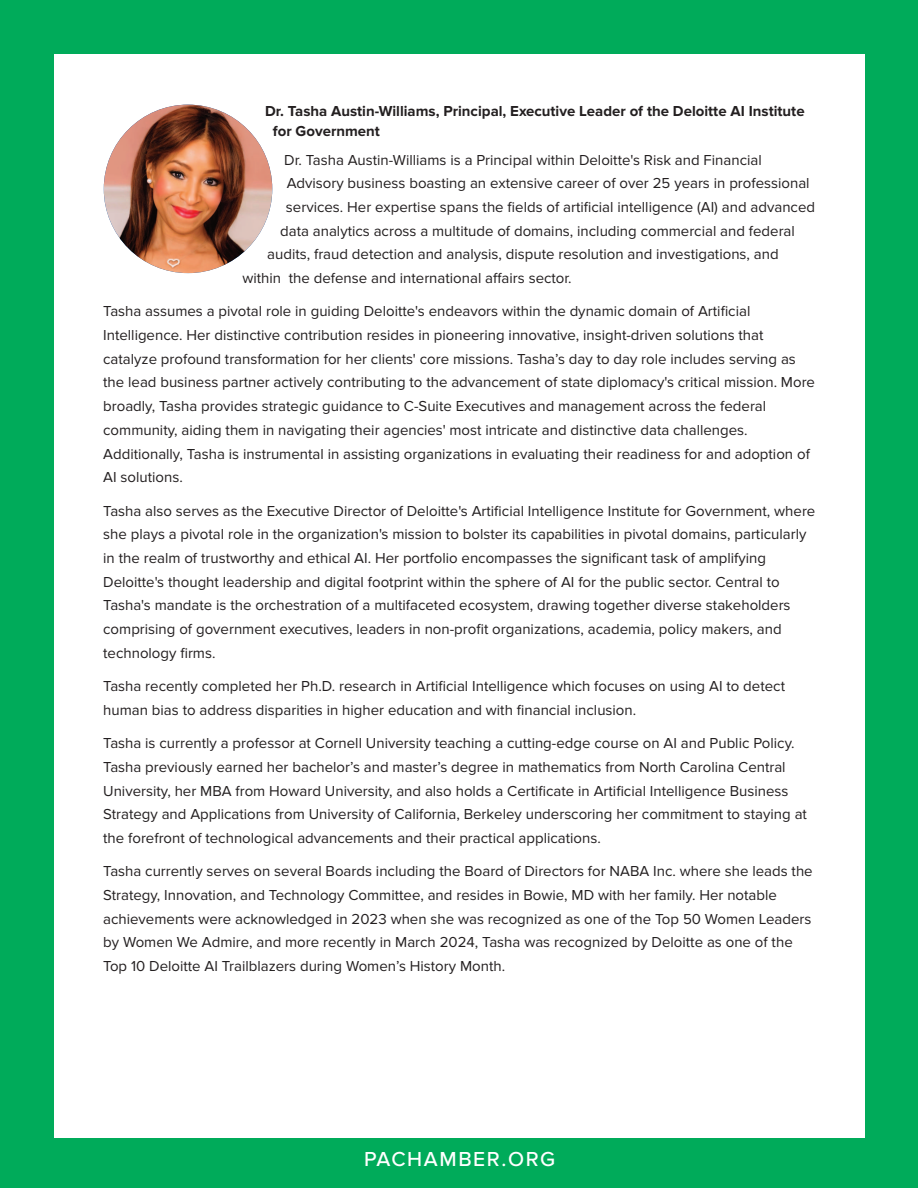
<style>
.page{position:relative;width:918px;height:1188px;background:#00ab5a}
.page>*{position:absolute;margin:0;border:0;box-sizing:border-box;transform-origin:0 0}
.t1{font:500 21px "Proxima Nova";letter-spacing:.075em;color:#fff}
.t2{font:15px/23.7px "Proxima Nova";color:#231f20}
.t3{font:700 15px/19.2px "Proxima Nova";color:#231f20}
</style>
<div class="page">
<div style="left:54px;top:54px;width:811px;height:1083px;background:#fff"></div>
<img style="left:104px;top:105px;width:168px;height:168px;border-radius:50%">
<p class="t3" style="left:273px;top:103px;width:533px;text-indent:-8px">Dr. Tasha Austin-Williams, Principal, Executive Leader of the Deloitte AI Institute for Government</p>
<p class="t2" style="left:284px;top:149px;width:479px">Dr. Tasha Austin-Williams is a Principal within Deloitte's Risk and Financial</p>
<p class="t2" style="left:287px;top:173px;width:524px">Advisory business boasting an extensive career of over 25 years in professional</p>
<p class="t2" style="left:286px;top:197px;width:531px">services. Her expertise spans the fields of artificial intelligence (AI) and advanced</p>
<p class="t2" style="left:280px;top:220px;width:516px">data analytics across a multitude of domains, including commercial and federal</p>
<p class="t2" style="left:267px;top:244px;width:513px">audits, fraud detection and analysis, dispute resolution and investigations, and</p>
<p class="t2" style="left:242px;top:268px;width:331px">within the defense and international affairs sector.</p>
<p class="t2" style="left:103px;top:301px;width:713px">Tasha assumes a pivotal role in guiding Deloitte's endeavors within the dynamic domain of Artificial Intelligence. Her distinctive contribution resides in pioneering innovative, insight-driven solutions that catalyze profound transformation for her clients' core missions. Tasha’s day to day role includes serving as the lead business partner actively contributing to the advancement of state diplomacy's critical mission. More broadly, Tasha provides strategic guidance to C-Suite Executives and management across the federal community, aiding them in navigating their agencies' most intricate and distinctive data challenges.<br>Additionally, Tasha is instrumental in assisting organizations in evaluating their readiness for and adoption of AI solutions.</p>
<p class="t2" style="left:103px;top:500px;width:714px">Tasha also serves as the Executive Director of Deloitte's Artificial Intelligence Institute for Government, where she plays a pivotal role in the organization's mission to bolster its capabilities in pivotal domains, particularly in the realm of trustworthy and ethical AI. Her portfolio encompasses the significant task of amplifying Deloitte's thought leadership and digital footprint within the sphere of AI for the public sector. Central to Tasha's mandate is the orchestration of a multifaceted ecosystem, drawing together diverse stakeholders comprising of government executives, leaders in non-profit organizations, academia, policy makers, and technology firms.</p>
<p class="t2" style="left:103px;top:676px;width:683px">Tasha recently completed her Ph.D. research in Artificial Intelligence which focuses on using AI to detect human bias to address disparities in higher education and with financial inclusion.</p>
<p class="t2" style="left:103px;top:733px;width:705px">Tasha is currently a professor at Cornell University teaching a cutting-edge course on AI and Public Policy.<br>Tasha previously earned her bachelor’s and master’s degree in mathematics from North Carolina Central University, her MBA from Howard University, and also holds a Certificate in Artificial Intelligence Business Strategy and Applications from University of California, Berkeley underscoring her commitment to staying at the forefront of technological advancements and their practical applications.</p>
<p class="t2" style="left:103px;top:861px;width:711px">Tasha currently serves on several Boards including the Board of Directors for NABA Inc. where she leads the Strategy, Innovation, and Technology Committee, and resides in Bowie, MD with her family. Her notable achievements were acknowledged in 2023 when she was recognized as one of the Top 50 Women Leaders by Women We Admire, and more recently in March 2024, Tasha was recognized by Deloitte as one of the Top 10 Deloitte AI Trailblazers during Women’s History Month.</p>
<p class="t1" style="left:364px;top:1152px;width:193px">PACHAMBER.ORG</p>
</div>
